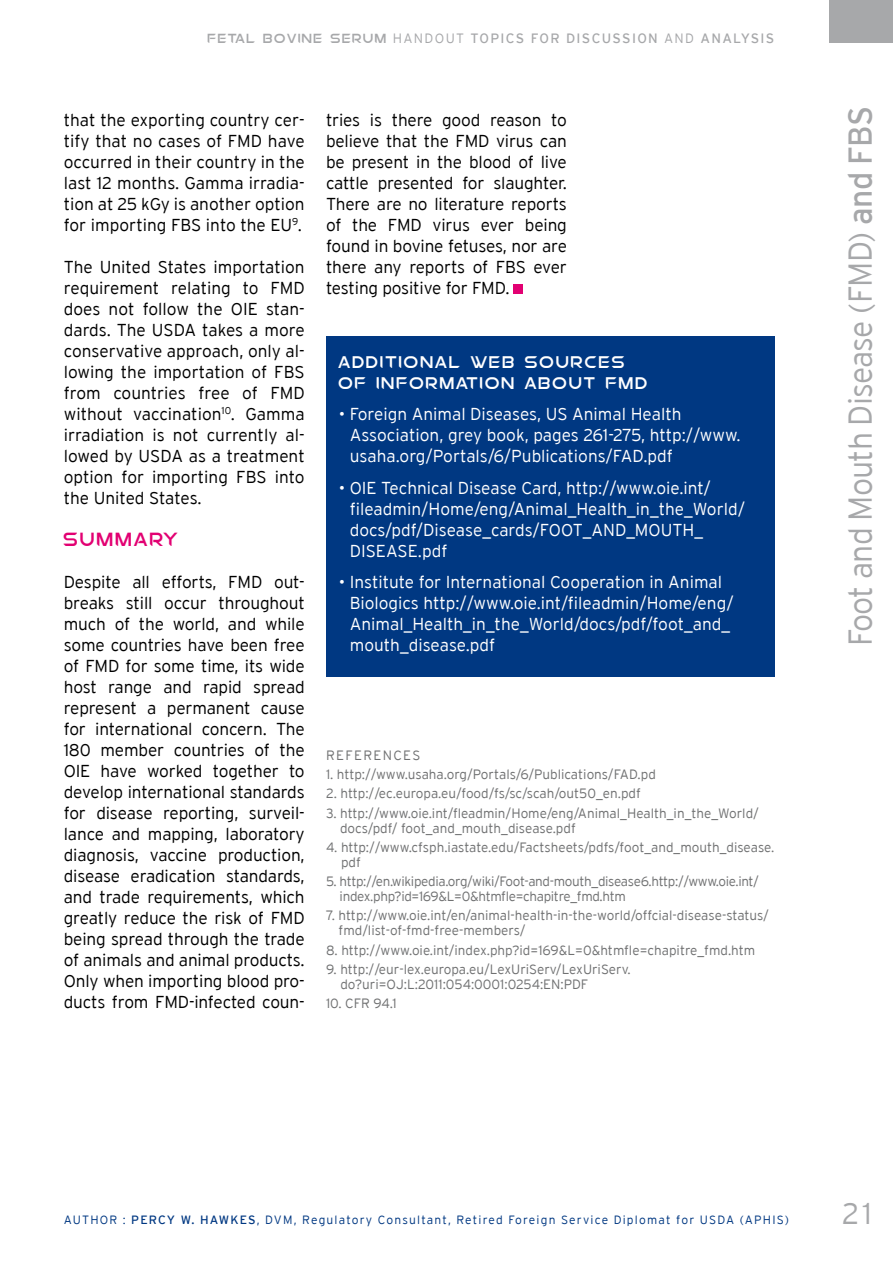
<style>
.page{position:relative;width:893px;height:1263px;background:#fff}
.page>*{position:absolute;margin:0;border:0;box-sizing:border-box;transform-origin:0 0}
.titre{font:300 33px "Interstate";letter-spacing:-.025em;color:#a7a8aa}
.t1{font:300 30px "Interstate";color:#a7a8aa}
.t2{font:19.5px "Chromia";letter-spacing:.1em;color:#e20072}
.t3{font:300 17.25px/21px "Interstate";letter-spacing:-.01em;color:#000;text-align:justify}
.titre-2{font:300 17.25px/21px "Interstate";color:#fff}
.titre-3{font:17.25px/21px "Chromia";letter-spacing:.1em;color:#fff}
.titre-4{font:300 13.5px/15px "Interstate";color:#707172}
.titre-5{font:300 13.5px/15px "Interstate";letter-spacing:-.025em;color:#707172}
.t4{font:13.5px "Interstate";letter-spacing:.1em;color:#a7a8aa}
.titre-6{font:300 13.5px "Interstate";letter-spacing:.1em;color:#707172}
.t5{font:300 12px "Interstate";letter-spacing:.1em;color:#003882}
.s1{font-family:"Chromia"}
.s2{font-weight:300}
.s3{font-weight:400}
</style>
<div class="page">
<div style="left:829px;top:0;width:64px;height:43px;background:#a7a8aa"></div>
<div style="left:514px;top:285px;width:9px;height:9px;background:#e20072"></div>
<div style="left:326px;top:336px;width:448px;height:340px;background:#003882"></div>
<p class="t4" style="left:208px;top:30px;width:568px"><span class="s1">FETAL BOVINE SERUM</span> <span class="s2">HANDOUT</span> TOPICS FOR DISCUSSION <span class="s2">AND</span> ANALYSIS</p>
<p class="t3" style="left:64px;top:109px;width:242px">that the exporting country cer&shy;tify that no cases of FMD have occurred in their country in the last 12 months. Gamma irradia&shy;tion at 25 kGy is another option for importing FBS into the EU<sup>9</sup>.</p>
<p class="t3" style="left:64px;top:256px;width:242px">The United States importation requirement relating to FMD does not follow the OIE stan&shy;dards. The USDA takes a more conservative approach, only al&shy;lowing the importation of FBS from countries free of FMD without vaccination<sup>10</sup>. Gamma irradiation is not currently al&shy;lowed by USDA as a treatment option for importing FBS into the United States.</p>
<p class="t2" style="left:64px;top:526px;width:116px">SUMMARY</p>
<p class="t3" style="left:64px;top:571px;width:242px">Despite all efforts, FMD out&shy;breaks still occur throughout much of the world, and while some countries have been free of FMD for some time, its wide host range and rapid spread represent a permanent cause for international concern. The 180 member countries of the OIE have worked together to develop international standards for disease reporting, surveil&shy;lance and mapping, laboratory diagnosis, vaccine production, disease eradication standards, and trade requirements, which greatly reduce the risk of FMD being spread through the trade of animals and animal products.<br>Only when importing blood pro&shy;ducts from FMD-infected coun-</p>
<p class="t3" style="left:326px;top:109px;width:242px">tries is there good reason to believe that the FMD virus can be present in the blood of live cattle presented for slaughter.<br>There are no literature reports of the FMD virus ever being found in bovine fetuses, nor are there any reports of FBS ever testing positive for FMD.</p>
<p class="titre-3" style="left:339px;top:350px;width:311px">ADDITIONAL WEB SOURCES<br>OF INFORMATION ABOUT FMD</p>
<p class="titre-2" style="left:350px;top:403px;width:392px;text-indent:-11px">• Foreign Animal Diseases, US Animal Health<br>Association, grey book, pages 261-275, http://www. usaha.org/Portals/6/Publications/FAD.pdf</p>
<p class="titre-2" style="left:350px;top:477px;width:397px;text-indent:-11px">• OIE Technical Disease Card, http://www.oie.int/ fileadmin/Home/eng/Animal_Health_in_the_World/ docs/pdf/Disease_cards/FOOT_AND_MOUTH_ DISEASE.pdf</p>
<p class="titre-2" style="left:350px;top:571px;width:385px;text-indent:-11px">• Institute for International Cooperation in Animal Biologics http://www.oie.int/fileadmin/Home/eng/ Animal_Health_in_the_World/docs/pdf/foot_and_ mouth_disease.pdf</p>
<p class="titre-6" style="left:326px;top:747px;width:96px">REFERENCES</p>
<p class="titre-4" style="left:326px;top:767px;width:331px">1. http://www.usaha.org/Portals/6/Publications/FAD.pd</p>
<p class="titre-4" style="left:326px;top:786px;width:316px">2. http://ec.europa.eu/food/fs/sc/scah/out50_en.pdf</p>
<p class="titre-4" style="left:340px;top:805px;width:420px;text-indent:-14px">3. http://www.oie.int/fleadmin/Home/eng/Animal_Health_in_the_World/ docs/pdf/ foot_and_mouth_disease.pdf</p>
<p class="titre-4" style="left:341px;top:839px;width:435px;text-indent:-15px">4. http://www.cfsph.iastate.edu/Factsheets/pdfs/foot_and_mouth_disease. pdf</p>
<p class="titre-5" style="left:340px;top:874px;width:421px;text-indent:-14px">5. http://en.wikipedia.org/wiki/Foot-and-mouth_disease6.http://www.oie.int/ index.php?id=169&amp;L=0&amp;htmfle=chapitre_fmd.htm</p>
<p class="titre-4" style="left:339px;top:908px;width:432px;text-indent:-13px">7. http://www.oie.int/en/animal-health-in-the-world/offcial-disease-status/ fmd/list-of-fmd-free-members/</p>
<p class="titre-4" style="left:326px;top:942px;width:431px">8. http://www.oie.int/index.php?id=169&amp;L=0&amp;htmfle=chapitre_fmd.htm</p>
<p class="titre-4" style="left:340px;top:961px;width:292px;text-indent:-14px">9. http://eur-lex.europa.eu/LexUriServ/LexUriServ. do?uri=OJ:L:2011:054:0001:0254:EN:PDF</p>
<p class="titre-4" style="left:326px;top:996px;width:72px">10. CFR 94.1</p>
<p class="titre" style="left:841px;top:646px;width:541px;rotate:-90deg">Foot and Mouth Disease (FMD) <span class="s3">and FBS</span></p>
<p class="t5" style="left:64px;top:1213px;width:727px">AUTHOR : <span class="s3">PERCY W. HAWKES</span>, DVM, Regulatory Consultant, Retired Foreign Service Diplomat for USDA (APHIS)</p>
<h2 class="t1" style="left:842px;top:1196px;width:31px">21</h2>
</div>
